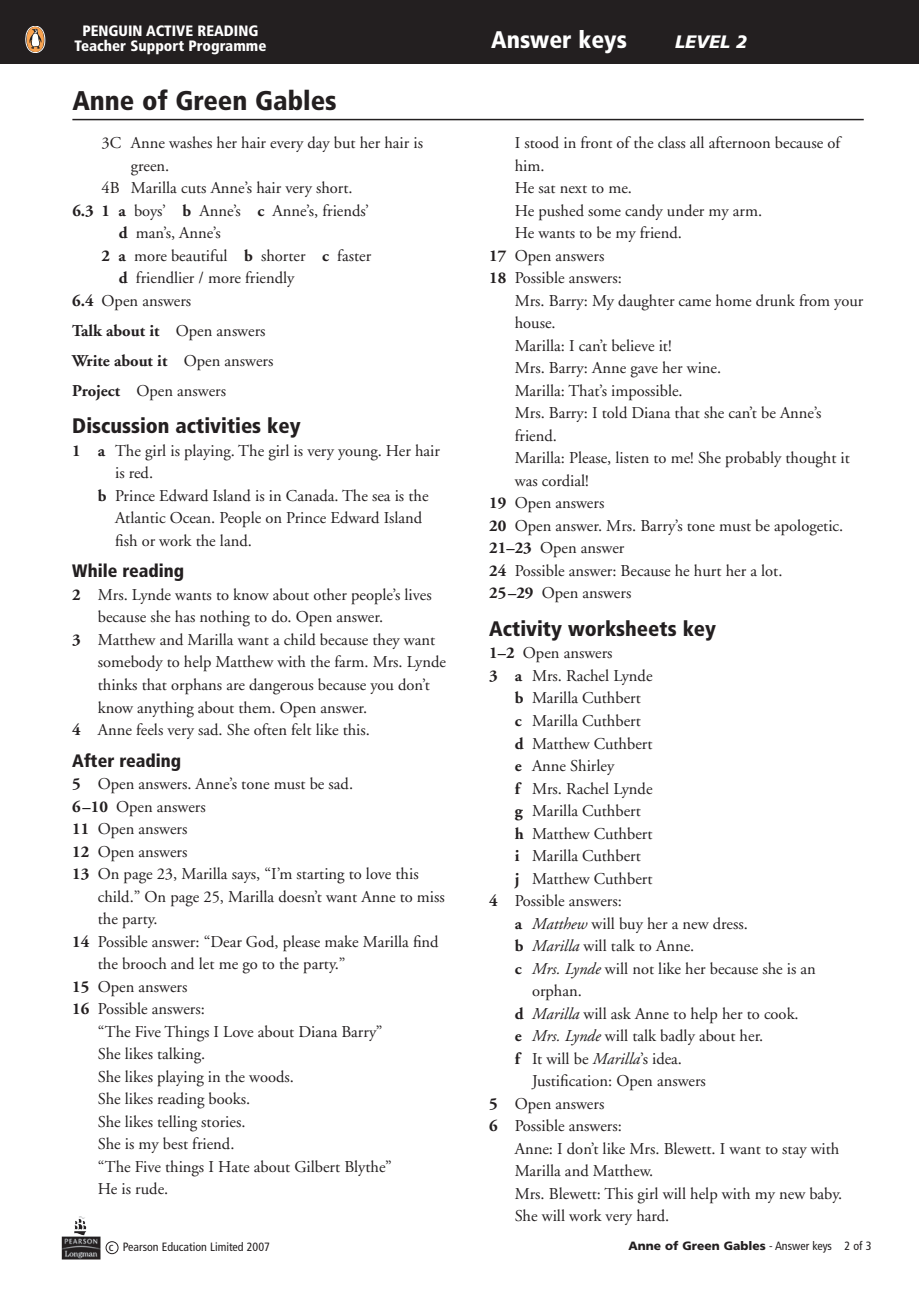
<style>
.page{position:relative;width:919px;height:1289px;background:#fff}
.page>*{position:absolute;margin:0;border:0;box-sizing:border-box;transform-origin:0 0}
.t1{font:900 condensed 27px "Frutiger";color:#231f20}
.t2{font:900 condensed 24px "Frutiger";color:#fff}
.t3{font:900 condensed 21px "Frutiger";color:#231f20}
.t4{font:900 condensed 18px "Frutiger";color:#231f20}
.t5{font:italic 900 18px "Frutiger";color:#fff}
.t6{font:16.5px/30px "Adobe Garamond";color:#231f20}
.t7{font:900 condensed 15px/15px "Frutiger";color:#fff;text-align:center}
.t8{font:condensed 12px "Frutiger";color:#231f20}
.t9{font:900 12px "Frutiger";color:#231f20}
.s1{font-weight:700}
.s2{font-style:italic}
.s3{font-weight:400;font-stretch:condensed}
</style>
<div class="page">
<img style="left:62px;top:1216px;width:38px;height:43px">
<div style="left:106px;top:1241px;width:12px;height:12px;border:1px solid #231f20;border-radius:50%"></div>
<hr style="left:72px;top:119px;width:791px;height:1px;background:#231f20">
<div style="left:0;top:0;width:918px;height:64px;background:#231f20"></div>
<svg style="left:26px;top:26px;width:19px;height:27px"></svg>
<p class="t7" style="left:74px;top:23px;width:193px">PENGUIN ACTIVE READING<br>Teacher Support Programme</p>
<h2 class="t2" style="left:491px;top:26px;width:137px">Answer keys</h2>
<p class="t5" style="left:675px;top:31px;width:74px">LEVEL 2</p>
<h1 class="t1" style="left:72px;top:85px;width:266px">Anne of Green Gables</h1>
<p class="t6" style="left:102px;top:128px;width:323px">3C Anne washes her hair every day but her hair is</p>
<p class="t6" style="left:131px;top:151px;width:40px">green.</p>
<p class="t6" style="left:102px;top:173px;width:252px">4B Marilla cuts Anne’s hair very short.</p>
<p class="t6" style="left:72px;top:196px;width:298px"><span class="s1">6.3 1 a</span> boys’ <span class="s1">b</span> Anne’s <span class="s1">c</span> Anne’s, friends’</p>
<p class="t6" style="left:119px;top:218px;width:103px"><span class="s1">d</span> man’s, Anne’s</p>
<p class="t6" style="left:102px;top:241px;width:271px"><span class="s1">2 a</span> more beautiful <span class="s1">b</span> shorter <span class="s1">c</span> faster</p>
<p class="t6" style="left:119px;top:263px;width:177px"><span class="s1">d</span> friendlier / more friendly</p>
<p class="t6" style="left:72px;top:286px;width:120px"><span class="s1">6.4</span> Open answers</p>
<p class="t6" style="left:72px;top:316px;width:202px"><span class="s1">Talk about it</span> Open answers<br><span class="s1">Write about it</span> Open answers<br><span class="s1">Project</span> Open answers</p>
<p class="t3" style="left:72px;top:413px;width:230px">Discussion activities key</p>
<p class="t6" style="left:72px;top:436px;width:369px"><span class="s1">1 a</span> The girl is playing. The girl is very young. Her hair</p>
<p class="t6" style="left:115px;top:458px;width:40px">is red.</p>
<p class="t6" style="left:98px;top:481px;width:332px"><span class="s1">b</span> Prince Edward Island is in Canada. The sea is the</p>
<p class="t6" style="left:115px;top:503px;width:308px">Atlantic Ocean. People on Prince Edward Island</p>
<p class="t6" style="left:115px;top:526px;width:138px">fish or work the land.</p>
<p class="t4" style="left:72px;top:560px;width:113px">While reading</p>
<p class="t6" style="left:72px;top:580px;width:361px"><span class="s1">2</span> Mrs. Lynde wants to know about other people’s lives</p>
<p class="t6" style="left:98px;top:602px;width:287px">because she has nothing to do. Open answer.</p>
<p class="t6" style="left:72px;top:625px;width:364px"><span class="s1">3</span> Matthew and Marilla want a child because they want</p>
<p class="t6" style="left:98px;top:647px;width:349px">somebody to help Matthew with the farm. Mrs. Lynde</p>
<p class="t6" style="left:98px;top:670px;width:333px">thinks that orphans are dangerous because you don’t</p>
<p class="t6" style="left:98px;top:692px;width:271px">know anything about them. Open answer.</p>
<p class="t6" style="left:72px;top:715px;width:299px"><span class="s1">4</span> Anne feels very sad. She often felt like this.</p>
<p class="t4" style="left:72px;top:749px;width:110px">After reading</p>
<p class="t6" style="left:72px;top:769px;width:282px"><span class="s1">5</span> Open answers. Anne’s tone must be sad.</p>
<p class="t6" style="left:72px;top:791px;width:135px"><span class="s1">6–10</span> Open answers</p>
<p class="t6" style="left:72px;top:814px;width:116px"><span class="s1">11</span> Open answers</p>
<p class="t6" style="left:72px;top:836px;width:116px"><span class="s1">12</span> Open answers</p>
<p class="t6" style="left:72px;top:859px;width:348px"><span class="s1">13</span> On page 23, Marilla says, “I’m starting to love this</p>
<p class="t6" style="left:98px;top:881px;width:348px">child.” On page 25, Marilla doesn’t want Anne to miss</p>
<p class="t6" style="left:98px;top:904px;width:61px">the party.</p>
<p class="t6" style="left:72px;top:926px;width:368px"><span class="s1">14</span> Possible answer: “Dear God, please make Marilla find</p>
<p class="t6" style="left:98px;top:949px;width:249px">the brooch and let me go to the party.”</p>
<p class="t6" style="left:72px;top:971px;width:116px"><span class="s1">15</span> Open answers</p>
<p class="t6" style="left:72px;top:994px;width:134px"><span class="s1">16</span> Possible answers:</p>
<p class="t6" style="left:98px;top:1016px;width:286px">“The Five Things I Love about Diana Barry”</p>
<p class="t6" style="left:98px;top:1039px;width:109px">She likes talking.</p>
<p class="t6" style="left:98px;top:1061px;width:198px">She likes playing in the woods.</p>
<p class="t6" style="left:98px;top:1084px;width:154px">She likes reading books.</p>
<p class="t6" style="left:98px;top:1106px;width:149px">She likes telling stories.</p>
<p class="t6" style="left:98px;top:1129px;width:138px">She is my best friend.</p>
<p class="t6" style="left:98px;top:1151px;width:295px">“The Five things I Hate about Gilbert Blythe”</p>
<p class="t6" style="left:98px;top:1174px;width:72px">He is rude.</p>
<p class="t6" style="left:514px;top:128px;width:327px">I stood in front of the class all afternoon because of</p>
<p class="t6" style="left:514px;top:151px;width:31px">him.</p>
<p class="t6" style="left:514px;top:173px;width:119px">He sat next to me.</p>
<p class="t6" style="left:514px;top:196px;width:249px">He pushed some candy under my arm.</p>
<p class="t6" style="left:514px;top:218px;width:169px">He wants to be my friend.</p>
<p class="t6" style="left:489px;top:241px;width:116px"><span class="s1">17</span> Open answers</p>
<p class="t6" style="left:489px;top:263px;width:134px"><span class="s1">18</span> Possible answers:</p>
<p class="t6" style="left:514px;top:286px;width:350px">Mrs. Barry: My daughter came home drunk from your</p>
<p class="t6" style="left:514px;top:308px;width:42px">house.</p>
<p class="t6" style="left:514px;top:331px;width:158px">Marilla: I can’t believe it!</p>
<p class="t6" style="left:514px;top:353px;width:208px">Mrs. Barry: Anne gave her wine.</p>
<p class="t6" style="left:514px;top:376px;width:169px">Marilla: That’s impossible.</p>
<p class="t6" style="left:514px;top:398px;width:308px">Mrs. Barry: I told Diana that she can’t be Anne’s</p>
<p class="t6" style="left:514px;top:421px;width:44px">friend.</p>
<p class="t6" style="left:514px;top:443px;width:336px">Marilla: Please, listen to me! She probably thought it</p>
<p class="t6" style="left:514px;top:466px;width:75px">was cordial!</p>
<p class="t6" style="left:489px;top:488px;width:116px"><span class="s1">19</span> Open answers</p>
<p class="t6" style="left:489px;top:511px;width:355px"><span class="s1">20</span> Open answer. Mrs. Barry’s tone must be apologetic.</p>
<p class="t6" style="left:489px;top:533px;width:136px"><span class="s1">21–23</span> Open answer</p>
<p class="t6" style="left:489px;top:556px;width:295px"><span class="s1">24</span> Possible answer: Because he hurt her a lot.</p>
<p class="t6" style="left:489px;top:578px;width:143px"><span class="s1">25–29</span> Open answers</p>
<p class="t3" style="left:489px;top:616px;width:228px">Activity worksheets key</p>
<p class="t6" style="left:489px;top:638px;width:125px"><span class="s1">1–2</span> Open answers</p>
<p class="t6" style="left:489px;top:661px;width:165px"><span class="s1">3 a</span> Mrs. Rachel Lynde</p>
<p class="t6" style="left:514px;top:683px;width:128px"><span class="s1">b</span> Marilla Cuthbert</p>
<p class="t6" style="left:514px;top:706px;width:128px"><span class="s1">c</span> Marilla Cuthbert</p>
<p class="t6" style="left:514px;top:728px;width:139px"><span class="s1">d</span> Matthew Cuthbert</p>
<p class="t6" style="left:514px;top:751px;width:101px"><span class="s1">e</span> Anne Shirley</p>
<p class="t6" style="left:514px;top:773px;width:139px"><span class="s1">f</span> Mrs. Rachel Lynde</p>
<p class="t6" style="left:514px;top:796px;width:128px"><span class="s1">g</span> Marilla Cuthbert</p>
<p class="t6" style="left:514px;top:818px;width:139px"><span class="s1">h</span> Matthew Cuthbert</p>
<p class="t6" style="left:514px;top:841px;width:128px"><span class="s1">i</span> Marilla Cuthbert</p>
<p class="t6" style="left:514px;top:863px;width:139px"><span class="s1">j</span> Matthew Cuthbert</p>
<p class="t6" style="left:489px;top:886px;width:134px"><span class="s1">4</span> Possible answers:</p>
<p class="t6" style="left:514px;top:908px;width:235px"><span class="s1">a</span> <span class="s2">Matthew</span> will buy her a new dress.</p>
<p class="t6" style="left:514px;top:931px;width:181px"><span class="s1">b</span> <span class="s2">Marilla</span> will talk to Anne.</p>
<p class="t6" style="left:514px;top:953px;width:302px"><span class="s1">c</span> <span class="s2">Mrs. Lynde</span> will not like her because she is an</p>
<p class="t6" style="left:532px;top:976px;width:51px">orphan.</p>
<p class="t6" style="left:514px;top:998px;width:285px"><span class="s1">d</span> <span class="s2">Marilla</span> will ask Anne to help her to cook.</p>
<p class="t6" style="left:514px;top:1021px;width:250px"><span class="s1">e</span> <span class="s2">Mrs. Lynde</span> will talk badly about her.</p>
<p class="t6" style="left:514px;top:1043px;width:169px"><span class="s1">f</span> It will be <span class="s2">Marilla</span>’s idea.</p>
<p class="t6" style="left:532px;top:1066px;width:175px">Justification: Open answers</p>
<p class="t6" style="left:489px;top:1088px;width:116px"><span class="s1">5</span> Open answers</p>
<p class="t6" style="left:489px;top:1111px;width:134px"><span class="s1">6</span> Possible answers:</p>
<p class="t6" style="left:514px;top:1133px;width:326px">Anne: I don’t like Mrs. Blewett. I want to stay with</p>
<p class="t6" style="left:514px;top:1156px;width:140px">Marilla and Matthew.</p>
<p class="t6" style="left:514px;top:1178px;width:329px">Mrs. Blewett: This girl will help with my new baby.</p>
<p class="t6" style="left:514px;top:1201px;width:156px">She will work very hard.</p>
<p class="t8" style="left:109px;top:1239px;width:163px">c Pearson Education Limited 2007</p>
<p class="t9" style="left:628px;top:1238px;width:205px">Anne of Green Gables <span class="s3">- Answer keys</span></p>
<p class="t8" style="left:853px;top:1238px;width:20px">of 3</p>
</div>
